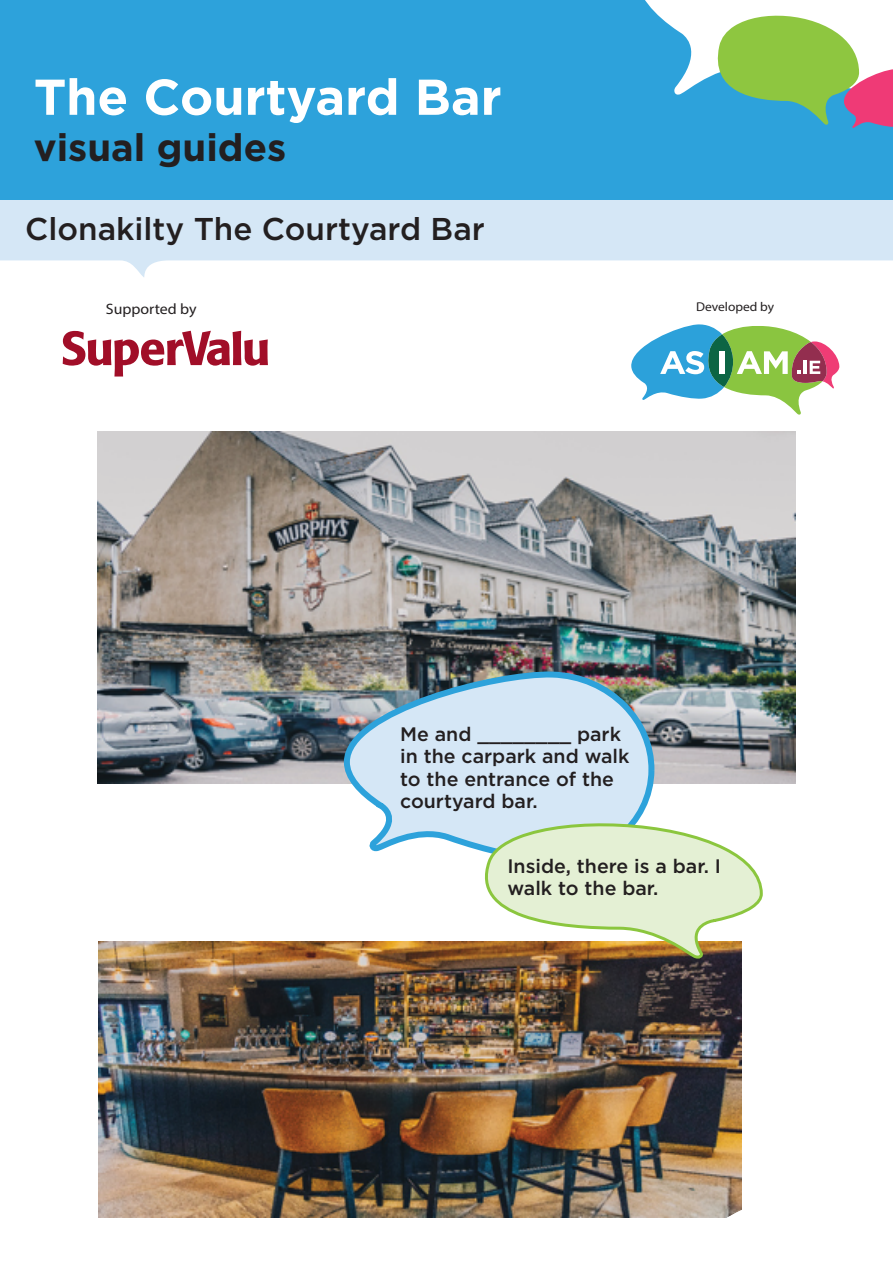
<style>
.page{position:relative;width:893px;height:1263px;background:#fff}
.page>*{position:absolute;margin:0;border:0;box-sizing:border-box;transform-origin:0 0}
.t1{font:700 50.25px "Gotham";color:#fff}
.t2{font:700 38.25px "Gotham";color:#231f20}
.t3{font:500 31.5px "Gotham HTF";color:#231f20}
.t4{font:500 19.5px/22.5px "Gotham HTF";color:#231f20}
.t5{font:15.15px "Myriad Pro";color:#231f20;scale:1.05 1}
.t6{font:12.75px "Myriad Pro";color:#231f20;scale:1.05 1}
</style>
<div class="page">
<img style="left:98px;top:942px;width:378px;height:276px">
<img style="left:98px;top:432px;width:697px;height:351px">
<svg style="left:0;top:200px;width:893px;height:77px;fill:#d5e7f6"></svg>
<div style="left:0;top:0;width:893px;height:200px;background:#2da2db"></div>
<svg style="left:645px;top:0;width:248px;height:128px"></svg>
<svg style="left:341px;top:667px;width:316px;height:185px;fill:#d5e7f6"></svg>
<svg style="left:630px;top:324px;width:209px;height:114px"></svg>
<img style="left:476px;top:817px;width:287px;height:401px">
<svg style="left:630px;top:1165px;width:133px;height:53px"></svg>
<svg style="left:63px;top:331px;width:205px;height:45px"></svg>
<h1 class="t1" style="left:34px;top:64px;width:469px">The Courtyard Bar</h1>
<h2 class="t2" style="left:34px;top:122px;width:254px">visual guides</h2>
<h3 class="t3" style="left:25px;top:210px;width:461px">Clonakilty The Courtyard Bar</h3>
<p class="t5" style="left:106px;top:300px;width:88px">Supported by</p>
<p class="t6" style="left:696px;top:298px;width:76px">Developed by</p>
<p class="t4" style="left:400px;top:722px;width:231px">Me and ________ park in the carpark and walk to the entrance of the courtyard bar.</p>
<p class="t4" style="left:507px;top:854px;width:215px">Inside, there is a bar. I walk to the bar.</p>
</div>
